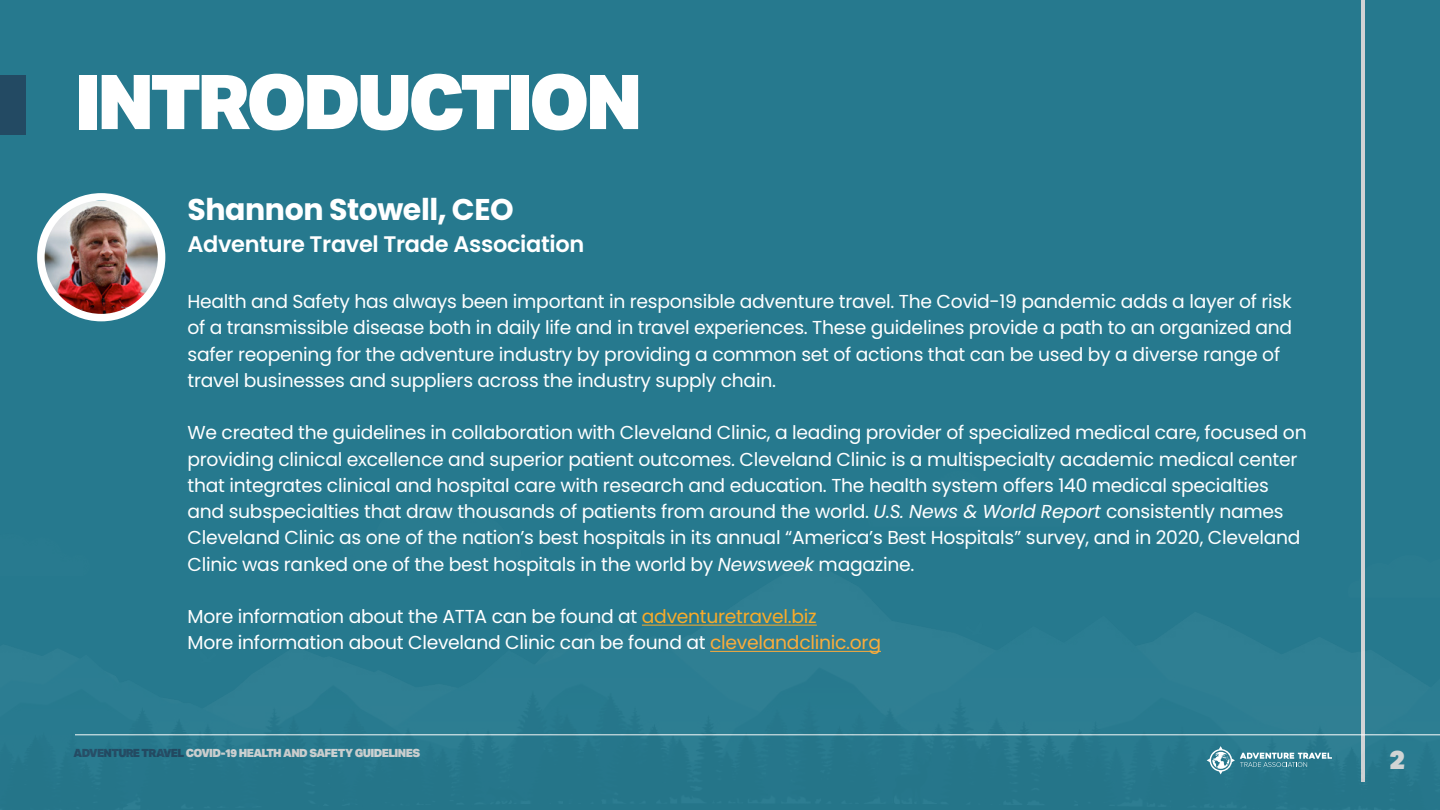
<style>
.page{position:relative;width:1440px;height:810px;background:#26798e}
.page>*{position:absolute;margin:0;border:0;box-sizing:border-box;transform-origin:0 0}
.t1{font:900 75.75px "Aktiv Grotesk";letter-spacing:-.055em;color:#fff}
.t2{font:700 30px "Poppins";letter-spacing:-.015em;color:#fff}
.t3{font:900 26.25px "Aktiv Grotesk";color:#d1d4d4}
.t4{font:600 22.5px "Poppins";letter-spacing:-.015em;color:#fff}
.t5{font:18.75px/26.2px "Poppins";letter-spacing:-.015em;color:#fff}
.t6{font:900 11.25px "Aktiv Grotesk";letter-spacing:-.055em;color:#d1d4d4}
.s1{font-style:italic}
.s2{color:#faab29}
.s3{color:#fbac3b}
.s4{color:#234a63}
</style>
<div class="page">
<div style="left:0;top:75px;width:26px;height:60px;background:#234a63"></div>
<hr style="left:1361px;top:0;width:4px;height:781px;background:#d1d3d5">
<img style="left:75px;top:624px;width:1365px;height:158px">
<svg style="left:1207px;top:746px;width:125px;height:28px"></svg>
<hr style="left:642px;top:625px;width:175px;height:1px;background:#faab29">
<hr style="left:710px;top:651px;width:171px;height:1px;background:#fbac3b">
<img style="left:44px;top:201px;width:115px;height:114px">
<div style="left:37px;top:193px;width:128px;height:128px;border:8px solid #fff;border-radius:50%"></div>
<h1 class="t1" style="left:75px;top:53px;width:569px">INTRODUCTION</h1>
<h2 class="t2" style="left:188px;top:193px;width:328px">Shannon Stowell, CEO</h2>
<p class="t4" style="left:188px;top:231px;width:398px">Adventure Travel Trade Association</p>
<p class="t5" style="left:188px;top:289px;width:1106px">Health and Safety has always been important in responsible adventure travel. The Covid-19 pandemic adds a layer of risk of a transmissible disease both in daily life and in travel experiences. These guidelines provide a path to an organized and safer reopening for the adventure industry by providing a common set of actions that can be used by a diverse range of travel businesses and suppliers across the industry supply chain.</p>
<p class="t5" style="left:188px;top:420px;width:1121px">We created the guidelines in collaboration with Cleveland Clinic, a leading provider of specialized medical care, focused on providing clinical excellence and superior patient outcomes. Cleveland Clinic is a multispecialty academic medical center that integrates clinical and hospital care with research and education. The health system offers 140 medical specialties and subspecialties that draw thousands of patients from around the world. <span class="s1">U.S. News &amp; World Report</span> consistently names Cleveland Clinic as one of the nation’s best hospitals in its annual “America’s Best Hospitals” survey, and in 2020, Cleveland Clinic was ranked one of the best hospitals in the world by <span class="s1">Newsweek</span> magazine.</p>
<p class="t5" style="left:188px;top:604px;width:695px">More information about the ATTA can be found at <span class="s2">adventuretravel.biz<br></span>More information about Cleveland Clinic can be found at <span class="s3">clevelandclinic.org</span></p>
<p class="t6" style="left:74px;top:745px;width:348px"><span class="s4">ADVENTURE TRAVEL</span> COVID-19 HEALTH AND SAFETY GUIDELINES</p>
<h3 class="t3" style="left:1389px;top:743px;width:17px">2</h3>
</div>
